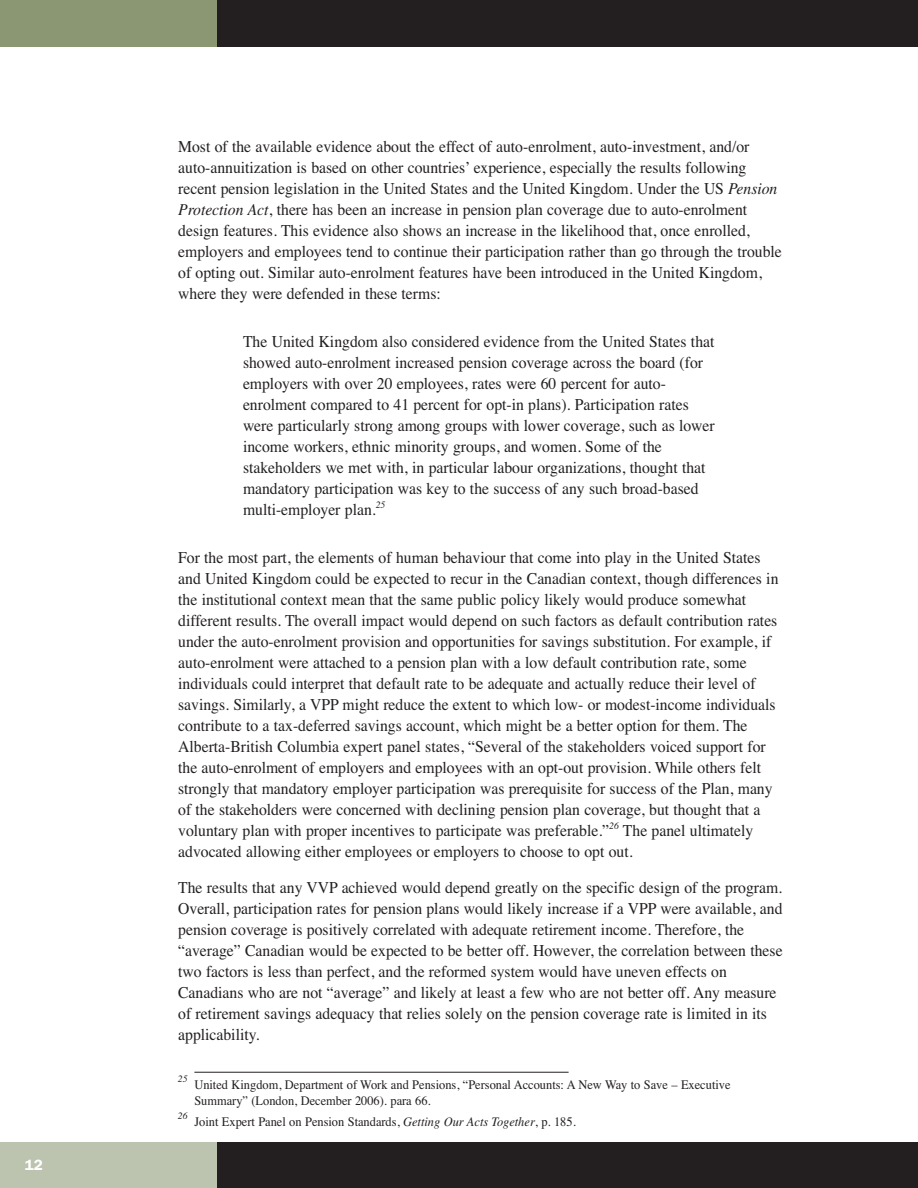
<style>
.page{position:relative;width:918px;height:1188px;background:#fff}
.page>*{position:absolute;margin:0;border:0;box-sizing:border-box;transform-origin:0 0}
.t1{font:16.5px/21px "Times";color:#231f20;scale:.95 1}
.t2{font:600 15px "Franklin Gothic";color:#fff}
.t3{font:13.05px/16.5px "Times";color:#231f20;scale:.95 1}
.t4{font:italic 9.75px "Times";color:#231f20}
.s1{font-style:italic}
</style>
<div class="page">
<div style="left:217px;top:1143px;width:701px;height:45px;background:#231f20"></div>
<div style="left:0;top:1143px;width:217px;height:45px;background:#bcc3ae"></div>
<div style="left:217px;top:0;width:701px;height:47px;background:#231f20"></div>
<div style="left:0;top:0;width:217px;height:47px;background:#8a9772"></div>
<hr style="left:194px;top:1072px;width:375px;height:1px;background:#231f20">
<p class="t2" style="left:25px;top:1160px;width:19px">12</p>
<p class="t1" style="left:178px;top:137px;width:637px">Most of the available evidence about the effect of auto-enrolment, auto-investment, and/or auto-annuitization is based on other countries’ experience, especially the results following recent pension legislation in the United States and the United Kingdom. Under the US <span class="s1">Pension Protection Act</span>, there has been an increase in pension plan coverage due to auto-enrolment design features. This evidence also shows an increase in the likelihood that, once enrolled, employers and employees tend to continue their participation rather than go through the trouble of opting out. Similar auto-enrolment features have been introduced in the United Kingdom, where they were defended in these terms:</p>
<p class="t1" style="left:243px;top:332px;width:498px">The United Kingdom also considered evidence from the United States that showed auto-enrolment increased pension coverage across the board (for employers with over 20 employees, rates were 60 percent for auto&shy;enrolment compared to 41 percent for opt-in plans). Participation rates were particularly strong among groups with lower coverage, such as lower income workers, ethnic minority groups, and women. Some of the stakeholders we met with, in particular labour organizations, thought that mandatory participation was key to the success of any such broad-based multi-employer plan.<sup>25</sup></p>
<p class="t1" style="left:178px;top:548px;width:633px">For the most part, the elements of human behaviour that come into play in the United States and United Kingdom could be expected to recur in the Canadian context, though differences in the institutional context mean that the same public policy likely would produce somewhat different results. The overall impact would depend on such factors as default contribution rates under the auto-enrolment provision and opportunities for savings substitution. For example, if auto-enrolment were attached to a pension plan with a low default contribution rate, some individuals could interpret that default rate to be adequate and actually reduce their level of savings. Similarly, a VPP might reduce the extent to which low- or modest-income individuals contribute to a tax-deferred savings account, which might be a better option for them. The Alberta-British Columbia expert panel states, “Several of the stakeholders voiced support for the auto-enrolment of employers and employees with an opt-out provision. While others felt strongly that mandatory employer participation was prerequisite for success of the Plan, many of the stakeholders were concerned with declining pension plan coverage, but thought that a voluntary plan with proper incentives to participate was preferable.”<sup>26</sup> The panel ultimately advocated allowing either employees or employers to choose to opt out.</p>
<p class="t1" style="left:178px;top:878px;width:638px">The results that any VVP achieved would depend greatly on the specific design of the program.<br>Overall, participation rates for pension plans would likely increase if a VPP were available, and pension coverage is positively correlated with adequate retirement income. Therefore, the “average” Canadian would be expected to be better off. However, the correlation between these two factors is less than perfect, and the reformed system would have uneven effects on Canadians who are not “average” and likely at least a few who are not better off. Any measure of retirement savings adequacy that relies solely on the pension coverage rate is limited in its applicability.</p>
<p class="t4" style="left:178px;top:1075px;width:11px">25</p>
<p class="t3" style="left:194px;top:1077px;width:566px">United Kingdom, Department of Work and Pensions, “Personal Accounts: A New Way to Save – Executive<br>Summary” (London, December 2006). para 66.</p>
<p class="t4" style="left:178px;top:1112px;width:11px">26</p>
<p class="t3" style="left:194px;top:1115px;width:403px">Joint Expert Panel on Pension Standards, <span class="s1">Getting Our Acts Together</span>, p. 185.</p>
</div>
